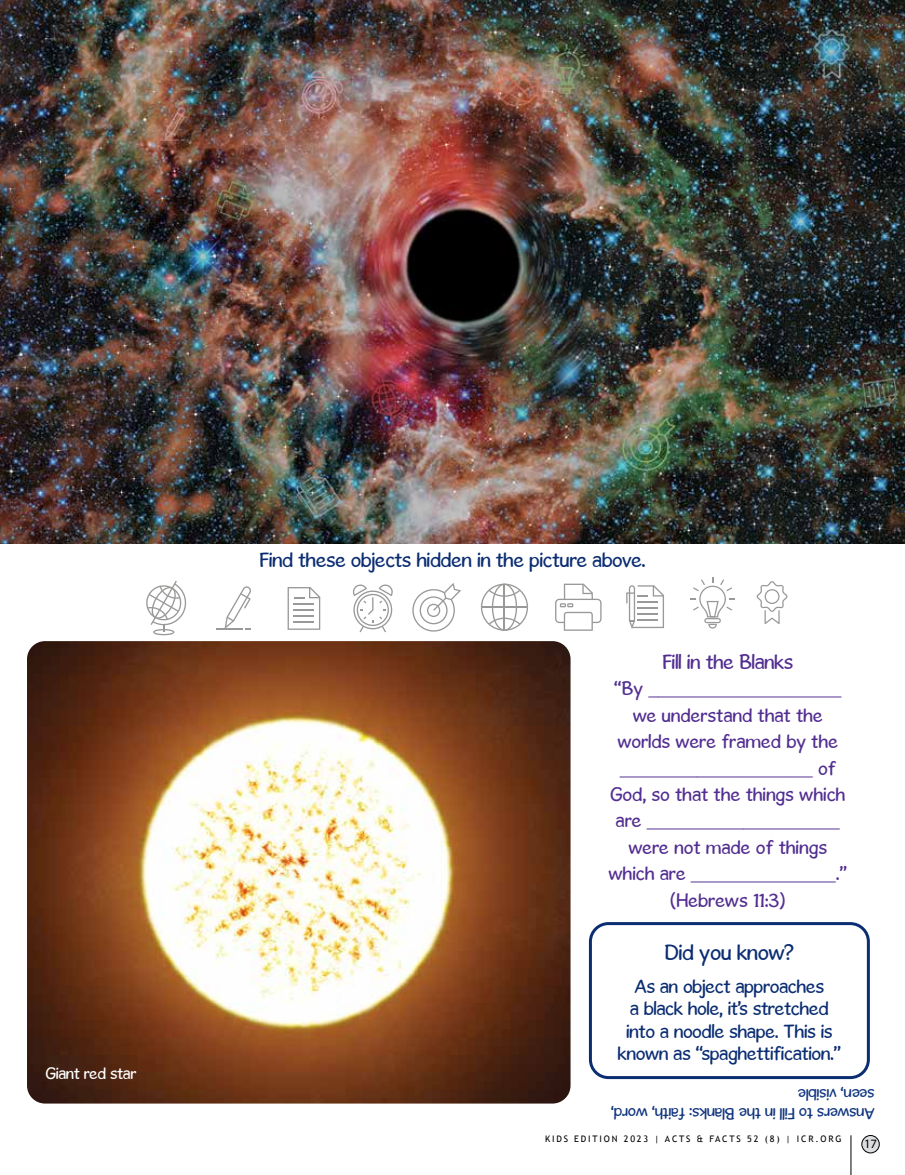
<style>
.page{position:relative;width:905px;height:1175px;background:#fff}
.page>*{position:absolute;margin:0;border:0;box-sizing:border-box;transform-origin:0 0}
.t1{font:22.5px "Gosmick Sans";letter-spacing:-.02em;color:#0b2d72}
.t2{font:21px "Gosmick Sans";letter-spacing:-.02em;color:#0b2d72}
.t3{font:21px "Gosmick Sans";letter-spacing:-.02em;color:#522e91}
.t4{font:19.5px/26.4px "Gosmick Sans";letter-spacing:-.005em;color:#522e91;text-align:center}
.t5{font:19.5px/22.4px "Gosmick Sans";letter-spacing:-.02em;color:#0b2d72;text-align:center}
.t6{font:19.5px "Times";color:#522e91}
.t7{font:16.5px/19px "Gosmick Sans";letter-spacing:-.02em;color:#10357f}
.t8{font:16.5px "Gosmick Sans";letter-spacing:-.02em;color:#fff}
.t9{font:12.75px "Myriad Pro";color:#000}
.t10{font:9px "Trebuchet MS";letter-spacing:.2em;color:#000}
.s1{font-family:"Gosmick Sans"}
</style>
<div class="page">
<div style="left:589px;top:922px;width:280px;height:157px;border:3px solid #0b2d72;border-radius:18px"></div>
<img style="left:0;top:0;width:904px;height:543px">
<svg style="left:287px;top:587px;width:33px;height:43px"></svg>
<svg style="left:626px;top:585px;width:38px;height:44px"></svg>
<svg style="left:690px;top:577px;width:44px;height:51px"></svg>
<svg style="left:555px;top:583px;width:46px;height:48px"></svg>
<svg style="left:481px;top:583px;width:47px;height:48px"></svg>
<hr style="left:504px;top:584px;width:1px;height:46px;background:#999998">
<svg style="left:217px;top:586px;width:34px;height:43px"></svg>
<svg style="left:756px;top:581px;width:31px;height:43px"></svg>
<svg style="left:412px;top:583px;width:49px;height:48px"></svg>
<svg style="left:146px;top:581px;width:41px;height:54px"></svg>
<svg style="left:352px;top:584px;width:41px;height:48px"></svg>
<img style="left:27px;top:641px;width:543px;height:462px">
<img style="left:0;top:14px;width:11px;height:234px">
<div style="left:861px;top:1135px;width:18px;height:17px;background:#dcddde;border-radius:50%"></div>
<div style="left:861px;top:1135px;width:18px;height:18px;border:1px solid #000;border-radius:50%"></div>
<hr style="left:850px;top:1135px;width:1px;height:39px;background:#000">
<p class="t8" style="left:45px;top:1063px;width:92px">Giant red star</p>
<p class="t2" style="left:259px;top:547px;width:387px">Find these objects hidden in the picture above.</p>
<p class="t3" style="left:662px;top:648px;width:132px">Fill in the Blanks</p>
<p class="t6" style="left:614px;top:670px;width:229px"><span class="s1">“By</span> ____________________</p>
<p class="t4" style="left:617px;top:701px;width:222px">we understand that the worlds were framed by the</p>
<p class="t6" style="left:619px;top:749px;width:218px">____________________ <span class="s1">of</span></p>
<p class="t4" style="left:610px;top:781px;width:237px">God, so that the things which</p>
<p class="t6" style="left:615px;top:802px;width:226px"><span class="s1">are</span> ____________________</p>
<p class="t4" style="left:628px;top:834px;width:200px">were not made of things</p>
<p class="t6" style="left:608px;top:855px;width:240px"><span class="s1">which are</span> _______________<span class="s1">.”</span></p>
<p class="t4" style="left:670px;top:886px;width:116px">(Hebrews 11:3)</p>
<p class="t1" style="left:664px;top:938px;width:131px">Did you know?</p>
<p class="t5" style="left:617px;top:975px;width:225px">As an object approaches<br>a black hole, it’s stretched into a noodle shape. This is known as “spaghettification.”</p>
<p class="t7" style="left:874px;top:1122px;width:265px;rotate:-180deg">Answers to Fill in the Blanks: faith, word, seen, visible</p>
<p class="t10" style="left:545px;top:1133px;width:298px">KIDS EDITION 2023 | ACTS &amp; FACTS 52 (8) | ICR.ORG</p>
<p class="t9" style="left:864px;top:1136px;width:14px">17</p>
</div>
